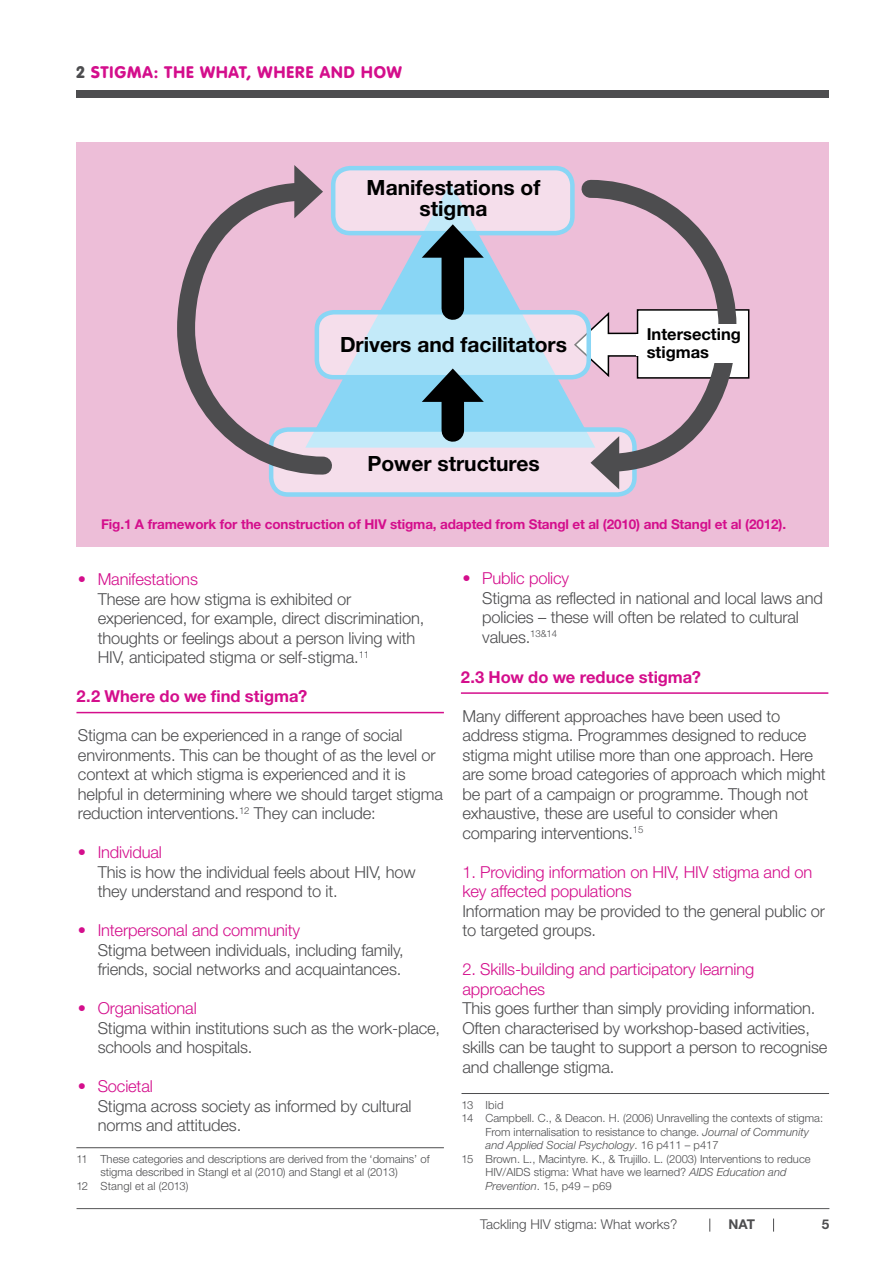
<style>
.page{position:relative;width:893px;height:1263px;background:#fff}
.page>*{position:absolute;margin:0;border:0;box-sizing:border-box;transform-origin:0 0}
.t1{font:700 21px/21px "Helvetica Neue LT Std";color:#000;text-align:center}
.t2{font:300 16.5px/19.5px "Helvetica Neue LT Std";letter-spacing:-.01em;color:#4d4d4f}
.t3{font:300 16.5px/19.5px "Helvetica Neue LT Std";letter-spacing:-.01em;color:#d40e8c}
.t4{font:700 16.5px "Helvetica Neue LT Std";color:#d40e8c}
.t5{font:900 16.5px "VAG Rounded Std";letter-spacing:.065em;color:#d40e8c}
.t6{font:700 16.5px/18px "Helvetica Neue LT Std";color:#000}
.t7{font:700 13.5px "Helvetica Neue LT Std";letter-spacing:-.01em;color:#d40e8c}
.t8{font:300 13.5px "Helvetica Neue LT Std";color:#4d4d4f}
.t9{font:700 13.5px "Helvetica Neue LT Std";color:#4d4d4f}
.t10{font:300 11.25px "Helvetica Neue LT Std";color:#4d4d4f}
.t11{font:italic 300 11.25px "Helvetica Neue LT Std";color:#4d4d4f}
.s1{color:#4d4d4f}
.s2{font-style:italic}
.s3{font-style:normal}
</style>
<div class="page">
<div style="left:76px;top:143px;width:753px;height:404px;background:#edbed8"></div>
<hr style="left:76px;top:712px;width:368px;height:1px;background:#d40e8c">
<hr style="left:461px;top:692px;width:367px;height:2px;background:#d40e8c">
<svg style="left:341px;top:225px;width:231px;height:202px;fill:#89d6f5"></svg>
<svg style="left:333px;top:168px;width:239px;height:65px;background:#f1deec"></svg>
<div style="left:331px;top:166px;width:244px;height:69px;border:4px solid #89d6f5;border-radius:17px"></div>
<svg style="left:271px;top:429px;width:363px;height:65px;background:#e6deeb"></svg>
<div style="left:269px;top:427px;width:368px;height:70px;border:4px solid #89d6f5;border-radius:17px"></div>
<svg style="left:177px;top:174px;width:164px;height:310px"></svg>
<svg style="left:294px;top:165px;width:29px;height:53px"></svg>
<svg style="left:745px;top:309px;width:5px;height:70px"></svg>
<svg style="left:317px;top:312px;width:272px;height:65px;background:#d1e5f3"></svg>
<div style="left:315px;top:310px;width:276px;height:69px;border:4px solid #89d6f5;border-radius:17px"></div>
<div style="left:442px;top:389px;width:22px;height:41px;background:#000"></div>
<svg style="left:422px;top:368px;width:62px;height:34px;background:#50707d"></svg>
<div style="left:442px;top:245px;width:22px;height:64px;background:#000"></div>
<svg style="left:422px;top:224px;width:62px;height:34px;background:#526e7b"></svg>
<svg style="left:572px;top:174px;width:173px;height:307px"></svg>
<svg style="left:590px;top:436px;width:29px;height:53px;background:#a1969e"></svg>
<div style="left:645px;top:324px;width:101px;height:39px;background:#fff"></div>
<div style="left:636px;top:334px;width:6px;height:21px;background:#fff"></div>
<hr style="left:461px;top:1093px;width:368px;height:1px;background:#4d4d4f">
<hr style="left:76px;top:1147px;width:368px;height:1px;background:#4d4d4f">
<svg style="left:773px;top:1218px;width:1px;height:13px"></svg>
<svg style="left:709px;top:1218px;width:1px;height:13px"></svg>
<hr style="left:77px;top:1208px;width:752px;height:1px;background:#4d4d4f">
<div style="left:77px;top:90px;width:752px;height:8px;background:#4d4d4f"></div>
<p class="t5" style="left:77px;top:62px;width:327px"><span class="s1">2</span> STIGMA: THE WHAT, WHERE AND HOW</p>
<p class="t1" style="left:367px;top:177px;width:175px">Manifestations of stigma</p>
<p class="t1" style="left:340px;top:333px;width:229px">Drivers and facilitators</p>
<p class="t6" style="left:647px;top:325px;width:96px">Intersecting stigmas</p>
<p class="t1" style="left:367px;top:452px;width:174px">Power structures</p>
<p class="t7" style="left:101px;top:516px;width:687px">Fig.1 A framework for the construction of HIV stigma, adapted from Stangl et al (2010) and Stangl et al (2012).</p>
<p class="t3" style="left:78px;top:569px;width:121px">• Manifestations</p>
<p class="t2" style="left:98px;top:589px;width:328px">These are how stigma is exhibited or experienced, for example, direct discrimination, thoughts or feelings about a person living with HIV, anticipated stigma or self-stigma.<sup>11</sup></p>
<p class="t4" style="left:76px;top:686px;width:232px">2.2 Where do we find stigma?</p>
<p class="t2" style="left:78px;top:725px;width:367px">Stigma can be experienced in a range of social environments. This can be thought of as the level or context at which stigma is experienced and it is helpful in determining where we should target stigma reduction interventions.<sup>12</sup> They can include:</p>
<p class="t3" style="left:78px;top:842px;width:85px">• Individual</p>
<p class="t2" style="left:98px;top:862px;width:319px">This is how the individual feels about HIV, how they understand and respond to it.</p>
<p class="t3" style="left:78px;top:920px;width:224px">• Interpersonal and community</p>
<p class="t2" style="left:98px;top:940px;width:307px">Stigma between individuals, including family, friends, social networks and acquaintances.</p>
<p class="t3" style="left:78px;top:998px;width:120px">• Organisational</p>
<p class="t2" style="left:98px;top:1018px;width:344px">Stigma within institutions such as the work-place, schools and hospitals.</p>
<p class="t3" style="left:78px;top:1076px;width:76px">• Societal</p>
<p class="t2" style="left:98px;top:1096px;width:315px">Stigma across society as informed by cultural norms and attitudes.</p>
<p class="t10" style="left:76px;top:1152px;width:355px">11 These categories and descriptions are derived from the ‘domains’ of</p>
<p class="t10" style="left:100px;top:1165px;width:299px">stigma described in Stangl et al (2010) and Stangl et al (2013)</p>
<p class="t10" style="left:76px;top:1179px;width:113px">12 Stangl et al (2013)</p>
<p class="t3" style="left:462px;top:568px;width:108px">• Public policy</p>
<p class="t2" style="left:482px;top:588px;width:342px">Stigma as reflected in national and local laws and policies – these will often be related to cultural values.<sup>13&amp;14</sup></p>
<p class="t4" style="left:461px;top:666px;width:242px">2.3 How do we reduce stigma?</p>
<p class="t2" style="left:462px;top:706px;width:365px">Many different approaches have been used to address stigma. Programmes designed to reduce stigma might utilise more than one approach. Here are some broad categories of approach which might be part of a campaign or programme. Though not exhaustive, these are useful to consider when comparing interventions.<sup>15</sup></p>
<p class="t3" style="left:462px;top:862px;width:351px">1. Providing information on HIV, HIV stigma and on key affected populations</p>
<p class="t2" style="left:462px;top:901px;width:364px">Information may be provided to the general public or to targeted groups.</p>
<p class="t3" style="left:462px;top:959px;width:293px">2. Skills-building and participatory learning approaches</p>
<p class="t2" style="left:462px;top:998px;width:366px">This goes further than simply providing information.<br>Often characterised by workshop-based activities, skills can be taught to support a person to recognise and challenge stigma.</p>
<p class="t10" style="left:461px;top:1098px;width:44px">13 Ibid</p>
<p class="t10" style="left:461px;top:1111px;width:363px">14 Campbell. C., &amp; Deacon. H. (2006) Unravelling the contexts of stigma:</p>
<p class="t10" style="left:485px;top:1125px;width:325px">From internalisation to resistance to change. <span class="s2">Journal of Community</span></p>
<p class="t11" style="left:485px;top:1138px;width:235px">and Applied Social Psychology<span class="s3">. 16 p411 – p417</span></p>
<p class="t10" style="left:461px;top:1152px;width:351px">15 Brown. L., Macintyre. K., &amp; Trujillo. L. (2003) Interventions to reduce</p>
<p class="t10" style="left:485px;top:1165px;width:303px">HIV/AIDS stigma: What have we learned? <span class="s2">AIDS Education and</span></p>
<p class="t10" style="left:485px;top:1179px;width:128px"><span class="s2">Prevention</span>. 15, p49 – p69</p>
<p class="t8" style="left:480px;top:1216px;width:199px">Tackling HIV stigma: What works?</p>
<p class="t9" style="left:728px;top:1216px;width:28px">NAT</p>
<p class="t9" style="left:822px;top:1216px;width:9px">5</p>
</div>
